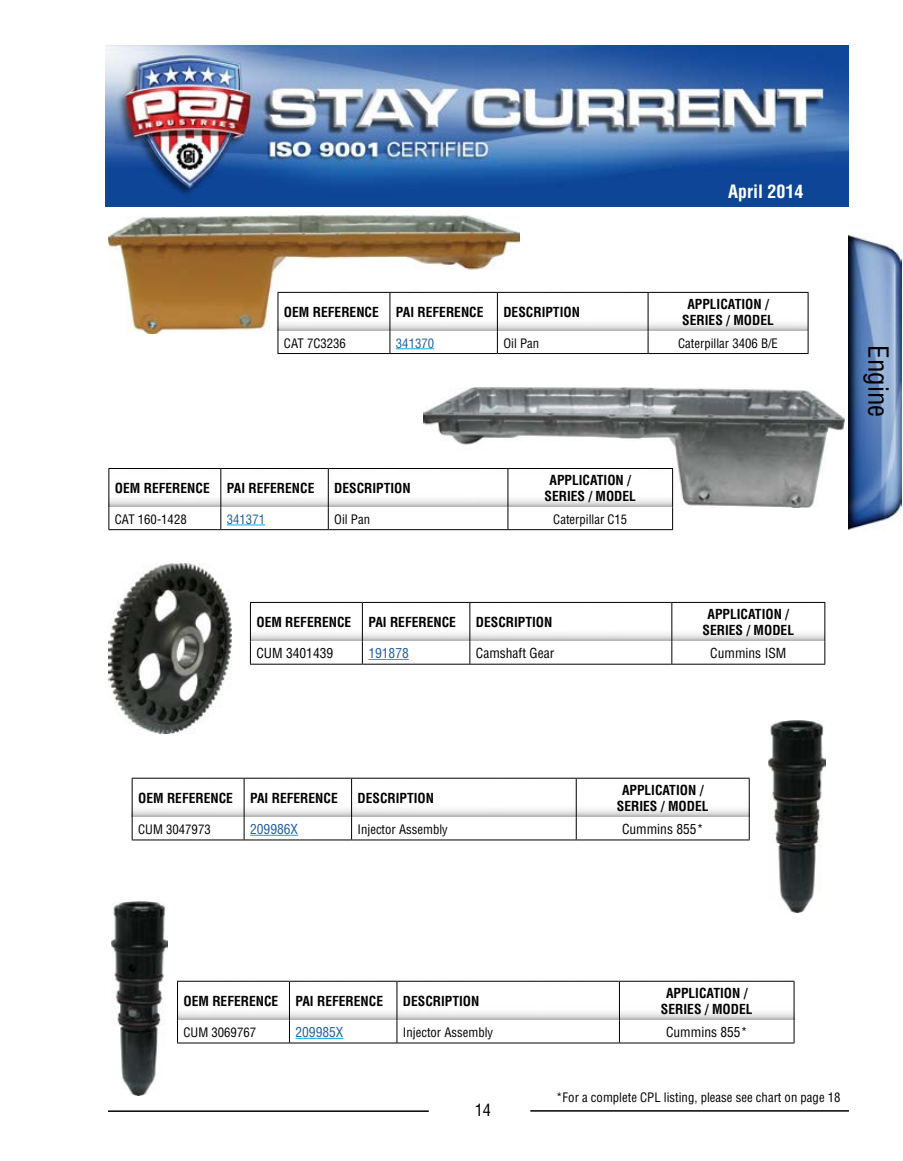
<style>
.page{position:relative;width:903px;height:1161px;background:#fff}
.page>*{position:absolute;margin:0;border:0;box-sizing:border-box;transform-origin:0 0}
.t1{font:condensed 27px "Helvetica";color:#000}
.t2{font:700 condensed 18px "Helvetica";color:#fff}
.t3{font:condensed 16.5px "Helvetica";color:#000}
.t4{font:700 condensed 13.5px/16.2px "Helvetica";color:#000;text-align:center}
.t5{font:condensed 13.5px "Helvetica";color:#000}
.t6{font:condensed 13.5px "Helvetica";color:#215e9e}
.t7{font:condensed 12.75px "Helvetica";color:#000}
.t8{font:condensed 12.75px "Helvetica";color:#215e9e}
</style>
<div class="page">
<hr style="left:108px;top:1110px;width:321px;height:2px;background:#000">
<hr style="left:530px;top:1110px;width:319px;height:2px;background:#000">
<img style="left:849px;top:235px;width:53px;height:295px">
<img style="left:106px;top:46px;width:743px;height:161px">
<hr style="left:250px;top:602px;width:112px;height:1px;background:#000">
<hr style="left:250px;top:603px;width:1px;height:38px;background:#000">
<hr style="left:362px;top:602px;width:108px;height:1px;background:#000">
<hr style="left:362px;top:603px;width:1px;height:38px;background:#000">
<hr style="left:470px;top:602px;width:202px;height:1px;background:#000">
<hr style="left:469px;top:603px;width:1px;height:38px;background:#000">
<hr style="left:672px;top:602px;width:153px;height:1px;background:#000">
<hr style="left:671px;top:603px;width:1px;height:38px;background:#000">
<hr style="left:824px;top:603px;width:1px;height:38px;background:#000">
<svg style="left:250px;top:641px;width:1px;height:23px"></svg>
<svg style="left:362px;top:641px;width:1px;height:23px"></svg>
<svg style="left:469px;top:641px;width:1px;height:23px"></svg>
<svg style="left:671px;top:641px;width:1px;height:23px"></svg>
<svg style="left:824px;top:641px;width:1px;height:23px"></svg>
<hr style="left:250px;top:664px;width:112px;height:1px;background:#000">
<hr style="left:362px;top:664px;width:108px;height:1px;background:#000">
<hr style="left:470px;top:664px;width:202px;height:1px;background:#000">
<hr style="left:672px;top:664px;width:153px;height:1px;background:#000">
<hr style="left:368px;top:659px;width:41px;height:1px;background:#00aeef">
<img style="left:108px;top:563px;width:124px;height:171px">
<img style="left:108px;top:216px;width:411px;height:118px">
<img style="left:278px;top:291px;width:530px;height:39px">
<hr style="left:278px;top:292px;width:112px;height:1px;background:#000">
<hr style="left:278px;top:293px;width:1px;height:38px;background:#000">
<hr style="left:390px;top:292px;width:107px;height:1px;background:#000">
<hr style="left:390px;top:293px;width:1px;height:38px;background:#000">
<hr style="left:497px;top:292px;width:151px;height:1px;background:#000">
<hr style="left:497px;top:293px;width:1px;height:38px;background:#000">
<hr style="left:648px;top:292px;width:160px;height:1px;background:#000">
<hr style="left:648px;top:293px;width:1px;height:38px;background:#000">
<hr style="left:808px;top:293px;width:1px;height:38px;background:#000">
<svg style="left:278px;top:331px;width:1px;height:22px"></svg>
<svg style="left:390px;top:331px;width:1px;height:22px"></svg>
<svg style="left:497px;top:331px;width:1px;height:22px"></svg>
<svg style="left:648px;top:331px;width:1px;height:22px"></svg>
<svg style="left:808px;top:331px;width:1px;height:22px"></svg>
<hr style="left:278px;top:353px;width:112px;height:1px;background:#000">
<hr style="left:390px;top:353px;width:107px;height:1px;background:#000">
<hr style="left:497px;top:353px;width:151px;height:1px;background:#000">
<hr style="left:648px;top:353px;width:160px;height:1px;background:#000">
<hr style="left:396px;top:349px;width:38px;height:1px;background:#00aeef">
<img style="left:423px;top:387px;width:421px;height:120px">
<img style="left:109px;top:467px;width:563px;height:39px">
<hr style="left:108px;top:468px;width:113px;height:1px;background:#000">
<hr style="left:108px;top:469px;width:1px;height:38px;background:#000">
<hr style="left:221px;top:468px;width:107px;height:1px;background:#000">
<hr style="left:220px;top:469px;width:1px;height:38px;background:#000">
<hr style="left:328px;top:468px;width:180px;height:1px;background:#000">
<hr style="left:328px;top:469px;width:1px;height:38px;background:#000">
<hr style="left:508px;top:468px;width:165px;height:1px;background:#000">
<hr style="left:507px;top:469px;width:1px;height:38px;background:#000">
<hr style="left:672px;top:469px;width:1px;height:38px;background:#000">
<svg style="left:108px;top:507px;width:1px;height:22px"></svg>
<svg style="left:220px;top:507px;width:1px;height:22px"></svg>
<svg style="left:328px;top:507px;width:1px;height:22px"></svg>
<svg style="left:507px;top:507px;width:1px;height:22px"></svg>
<svg style="left:672px;top:507px;width:1px;height:22px"></svg>
<hr style="left:108px;top:529px;width:113px;height:1px;background:#000">
<hr style="left:221px;top:529px;width:107px;height:1px;background:#000">
<hr style="left:328px;top:529px;width:180px;height:1px;background:#000">
<hr style="left:508px;top:529px;width:165px;height:1px;background:#000">
<hr style="left:227px;top:525px;width:38px;height:1px;background:#00aeef">
<img style="left:111px;top:901px;width:56px;height:195px">
<img style="left:177px;top:980px;width:618px;height:39px">
<hr style="left:177px;top:981px;width:112px;height:1px;background:#000">
<hr style="left:177px;top:982px;width:1px;height:38px;background:#000">
<hr style="left:289px;top:981px;width:108px;height:1px;background:#000">
<hr style="left:289px;top:982px;width:1px;height:38px;background:#000">
<hr style="left:397px;top:981px;width:222px;height:1px;background:#000">
<hr style="left:397px;top:982px;width:1px;height:38px;background:#000">
<hr style="left:619px;top:981px;width:175px;height:1px;background:#000">
<hr style="left:619px;top:982px;width:1px;height:38px;background:#000">
<hr style="left:794px;top:982px;width:1px;height:38px;background:#000">
<svg style="left:177px;top:1020px;width:1px;height:23px"></svg>
<svg style="left:289px;top:1020px;width:1px;height:23px"></svg>
<svg style="left:397px;top:1020px;width:1px;height:23px"></svg>
<svg style="left:619px;top:1020px;width:1px;height:23px"></svg>
<svg style="left:794px;top:1020px;width:1px;height:23px"></svg>
<hr style="left:177px;top:1043px;width:112px;height:1px;background:#000">
<hr style="left:289px;top:1043px;width:108px;height:1px;background:#000">
<hr style="left:397px;top:1043px;width:222px;height:1px;background:#000">
<hr style="left:619px;top:1043px;width:175px;height:1px;background:#000">
<hr style="left:295px;top:1038px;width:48px;height:1px;background:#00aeef">
<img style="left:768px;top:720px;width:57px;height:192px">
<img style="left:132px;top:777px;width:618px;height:39px">
<hr style="left:132px;top:778px;width:112px;height:1px;background:#000">
<hr style="left:132px;top:779px;width:1px;height:38px;background:#000">
<hr style="left:244px;top:778px;width:108px;height:1px;background:#000">
<hr style="left:244px;top:779px;width:1px;height:38px;background:#000">
<hr style="left:352px;top:778px;width:224px;height:1px;background:#000">
<hr style="left:351px;top:779px;width:1px;height:38px;background:#000">
<hr style="left:576px;top:778px;width:174px;height:1px;background:#000">
<hr style="left:576px;top:779px;width:1px;height:38px;background:#000">
<hr style="left:749px;top:779px;width:1px;height:38px;background:#000">
<svg style="left:132px;top:817px;width:1px;height:23px"></svg>
<svg style="left:244px;top:817px;width:1px;height:23px"></svg>
<svg style="left:351px;top:817px;width:1px;height:23px"></svg>
<svg style="left:576px;top:817px;width:1px;height:23px"></svg>
<svg style="left:749px;top:817px;width:1px;height:23px"></svg>
<hr style="left:132px;top:840px;width:112px;height:1px;background:#000">
<hr style="left:244px;top:840px;width:108px;height:1px;background:#000">
<hr style="left:352px;top:840px;width:224px;height:1px;background:#000">
<hr style="left:576px;top:840px;width:174px;height:1px;background:#000">
<hr style="left:250px;top:835px;width:48px;height:1px;background:#00aeef">
<h2 class="t2" style="left:728px;top:181px;width:77px">April 2014</h2>
<p class="t4" style="left:284px;top:304px;width:96px">OEM REFERENCE</p>
<p class="t4" style="left:396px;top:304px;width:89px">PAI REFERENCE</p>
<p class="t4" style="left:503px;top:304px;width:78px">DESCRIPTION</p>
<p class="t4" style="left:682px;top:296px;width:93px">APPLICATION /<br>SERIES / MODEL</p>
<p class="t7" style="left:284px;top:335px;width:64px">CAT 7C3236</p>
<p class="t8" style="left:396px;top:335px;width:40px">341370</p>
<p class="t7" style="left:503px;top:335px;width:37px">Oil Pan</p>
<p class="t7" style="left:678px;top:335px;width:101px">Caterpillar 3406 B/E</p>
<p class="t4" style="left:115px;top:480px;width:96px">OEM REFERENCE</p>
<p class="t4" style="left:227px;top:480px;width:89px">PAI REFERENCE</p>
<p class="t4" style="left:334px;top:480px;width:78px">DESCRIPTION</p>
<p class="t4" style="left:544px;top:472px;width:93px">APPLICATION /<br>SERIES / MODEL</p>
<p class="t7" style="left:115px;top:511px;width:73px">CAT 160-1428</p>
<p class="t8" style="left:227px;top:511px;width:40px">341371</p>
<p class="t7" style="left:334px;top:511px;width:37px">Oil Pan</p>
<p class="t7" style="left:553px;top:511px;width:76px">Caterpillar C15</p>
<p class="t4" style="left:256px;top:614px;width:96px">OEM REFERENCE</p>
<p class="t4" style="left:368px;top:614px;width:89px">PAI REFERENCE</p>
<p class="t4" style="left:476px;top:614px;width:78px">DESCRIPTION</p>
<p class="t4" style="left:702px;top:606px;width:93px">APPLICATION /<br>SERIES / MODEL</p>
<p class="t5" style="left:256px;top:645px;width:78px">CUM 3401439</p>
<p class="t6" style="left:368px;top:645px;width:42px">191878</p>
<p class="t5" style="left:476px;top:645px;width:80px">Camshaft Gear</p>
<p class="t5" style="left:710px;top:645px;width:78px">Cummins ISM</p>
<p class="t4" style="left:138px;top:790px;width:96px">OEM REFERENCE</p>
<p class="t4" style="left:250px;top:790px;width:89px">PAI REFERENCE</p>
<p class="t4" style="left:358px;top:790px;width:78px">DESCRIPTION</p>
<p class="t4" style="left:617px;top:782px;width:93px">APPLICATION /<br>SERIES / MODEL</p>
<p class="t7" style="left:138px;top:821px;width:74px">CUM 3047973</p>
<p class="t6" style="left:250px;top:821px;width:50px">209986X</p>
<p class="t7" style="left:358px;top:821px;width:92px">Injector Assembly</p>
<p class="t5" style="left:622px;top:821px;width:83px">Cummins 855*</p>
<h1 class="t1" style="left:895px;top:345px;width:73px;rotate:90deg">Engine</h1>
<p class="t4" style="left:183px;top:993px;width:96px">OEM REFERENCE</p>
<p class="t4" style="left:295px;top:993px;width:89px">PAI REFERENCE</p>
<p class="t4" style="left:403px;top:993px;width:78px">DESCRIPTION</p>
<p class="t4" style="left:661px;top:985px;width:93px">APPLICATION /<br>SERIES / MODEL</p>
<p class="t7" style="left:183px;top:1024px;width:74px">CUM 3069767</p>
<p class="t6" style="left:295px;top:1024px;width:50px">209985X</p>
<p class="t7" style="left:403px;top:1024px;width:92px">Injector Assembly</p>
<p class="t5" style="left:666px;top:1024px;width:83px">Cummins 855*</p>
<p class="t3" style="left:475px;top:1100px;width:18px">14</p>
<p class="t7" style="left:556px;top:1089px;width:286px">*For a complete CPL listing, please see chart on page 18</p>
</div>
